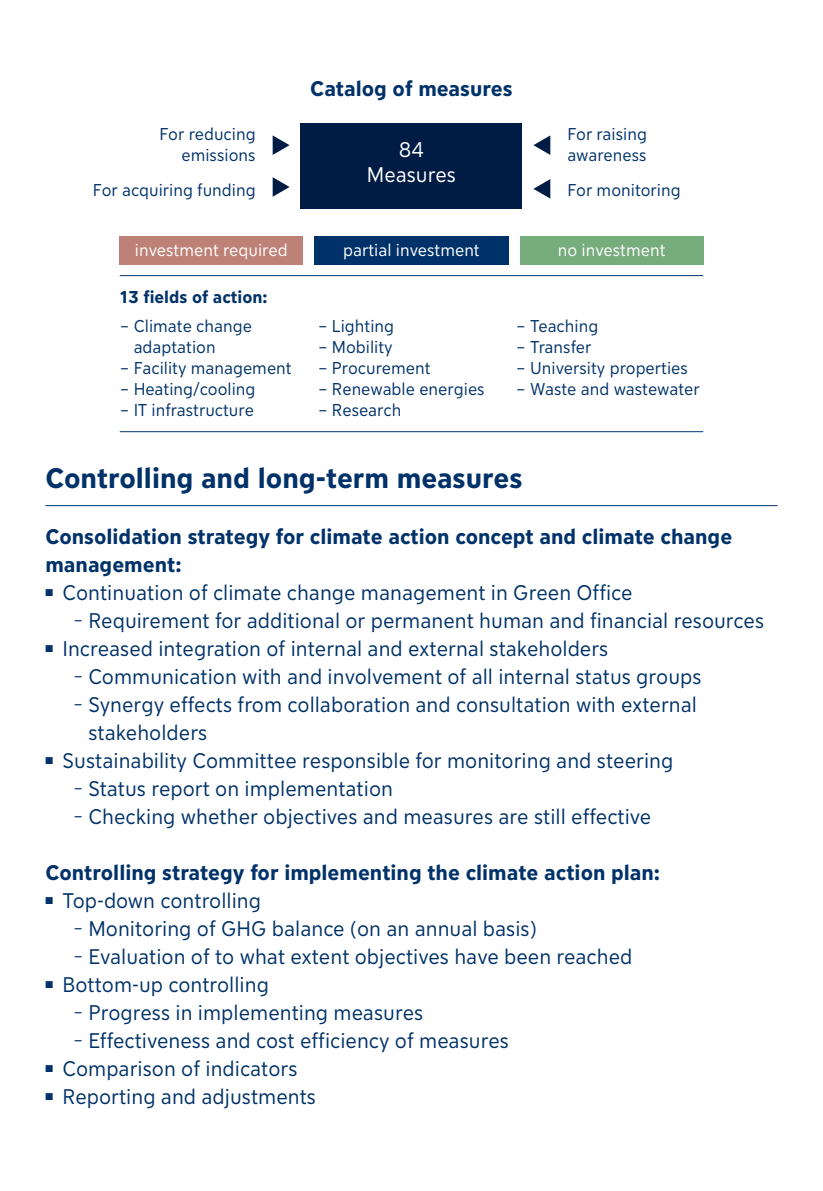
<style>
.page{position:relative;width:823px;height:1191px;background:#fff}
.page>*{position:absolute;margin:0;border:0;box-sizing:border-box;transform-origin:0 0}
.t1{font:700 28px "FAU Sans";color:#003269}
.t2{font:21px/28px "FAU Sans";color:#003269}
.t3{font:700 21px/28px "FAU Sans";color:#003269}
.t4{font:21px/25.2px "FAU Sans";color:#fff;text-align:center}
.t5{font:17px/20.4px "FAU Sans";color:#003269}
.t6{font:17px "FAU Sans";color:#fff}
.t7{font:700 17px "FAU Sans";color:#003269}
.s1{font-size:17px}
</style>
<div class="page">
<hr style="left:822px;top:0;width:1px;height:1191px;background:#003269">
<hr style="left:45px;top:505px;width:732px;height:1px;background:#003269">
<div style="left:120px;top:236px;width:183px;height:28px;background:#be8177"></div>
<div style="left:314px;top:236px;width:194px;height:28px;background:#003269"></div>
<div style="left:520px;top:236px;width:182px;height:28px;background:#77ac7d"></div>
<svg style="left:272px;top:135px;width:17px;height:20px"></svg>
<svg style="left:533px;top:135px;width:17px;height:20px"></svg>
<svg style="left:272px;top:177px;width:17px;height:20px"></svg>
<svg style="left:533px;top:179px;width:17px;height:20px"></svg>
<div style="left:301px;top:123px;width:220px;height:85px;background:#001c44"></div>
<hr style="left:120px;top:275px;width:582px;height:1px;background:#003269">
<hr style="left:120px;top:431px;width:582px;height:1px;background:#003269">
<p class="t3" style="left:310px;top:73px;width:204px">Catalog of measures</p>
<p class="t5" style="left:159px;top:123px;width:98px;text-align:right">For reducing emissions</p>
<p class="t5" style="left:567px;top:123px;width:81px">For raising awareness</p>
<p class="t4" style="left:366px;top:136px;width:91px">84<br>Measures</p>
<p class="t5" style="left:93px;top:178px;width:164px">For acquiring funding</p>
<p class="t5" style="left:567px;top:178px;width:115px">For monitoring</p>
<p class="t6" style="left:135px;top:238px;width:154px">investment required</p>
<p class="t6" style="left:343px;top:238px;width:138px">partial investment</p>
<p class="t6" style="left:557px;top:238px;width:109px">no investment</p>
<p class="t7" style="left:120px;top:285px;width:149px">13 fields of action:</p>
<p class="t5" style="left:134px;top:314px;width:120px;line-height:21px;text-indent:-14px">– Climate change adaptation</p>
<p class="t5" style="left:120px;top:357px;width:173px">– Facility management</p>
<p class="t5" style="left:120px;top:378px;width:137px">– Heating/cooling</p>
<p class="t5" style="left:120px;top:398px;width:136px">– IT infrastructure</p>
<p class="t5" style="left:318px;top:315px;width:77px">– Lighting</p>
<p class="t5" style="left:318px;top:335px;width:76px">– Mobility</p>
<p class="t5" style="left:318px;top:356px;width:114px">– Procurement</p>
<p class="t5" style="left:318px;top:377px;width:168px">– Renewable energies</p>
<p class="t5" style="left:318px;top:398px;width:85px">– Research</p>
<p class="t5" style="left:516px;top:314px;width:83px">– Teaching</p>
<p class="t5" style="left:516px;top:335px;width:77px">– Transfer</p>
<p class="t5" style="left:516px;top:356px;width:173px">– University properties</p>
<p class="t5" style="left:516px;top:377px;width:185px">– Waste and wastewater</p>
<h1 class="t1" style="left:45px;top:458px;width:478px">Controlling and long-term measures</h1>
<p class="t3" style="left:45px;top:521px;width:688px">Consolidation strategy for climate action concept and climate change management:</p>
<p class="t2" style="left:45px;top:577px;width:588px">■ Continuation of climate change management in Green Office</p>
<p class="t2" style="left:73px;top:605px;width:692px"><span class="s1">–</span> Requirement for additional or permanent human and financial resources</p>
<p class="t2" style="left:45px;top:633px;width:564px">■ Increased integration of internal and external stakeholders</p>
<p class="t2" style="left:73px;top:661px;width:629px"><span class="s1">–</span> Communication with and involvement of all internal status groups</p>
<p class="t2" style="left:88px;top:689px;width:609px;text-indent:-15px"><span class="s1">–</span> Synergy effects from collaboration and consultation with external stakeholders</p>
<p class="t2" style="left:45px;top:745px;width:629px">■ Sustainability Committee responsible for monitoring and steering</p>
<p class="t2" style="left:73px;top:773px;width:321px"><span class="s1">–</span> Status report on implementation</p>
<p class="t2" style="left:73px;top:801px;width:579px"><span class="s1">–</span> Checking whether objectives and measures are still effective</p>
<p class="t3" style="left:45px;top:857px;width:616px">Controlling strategy for implementing the climate action plan:</p>
<p class="t2" style="left:45px;top:885px;width:217px">■ Top-down controlling</p>
<p class="t2" style="left:73px;top:913px;width:464px"><span class="s1">–</span> Monitoring of GHG balance (on an annual basis)</p>
<p class="t2" style="left:73px;top:941px;width:560px"><span class="s1">–</span> Evaluation of to what extent objectives have been reached</p>
<p class="t2" style="left:45px;top:969px;width:225px">■ Bottom-up controlling</p>
<p class="t2" style="left:73px;top:997px;width:351px"><span class="s1">–</span> Progress in implementing measures</p>
<p class="t2" style="left:73px;top:1025px;width:437px"><span class="s1">–</span> Effectiveness and cost efficiency of measures</p>
<p class="t2" style="left:45px;top:1053px;width:253px">■ Comparison of indicators</p>
<p class="t2" style="left:45px;top:1081px;width:272px">■ Reporting and adjustments</p>
</div>
